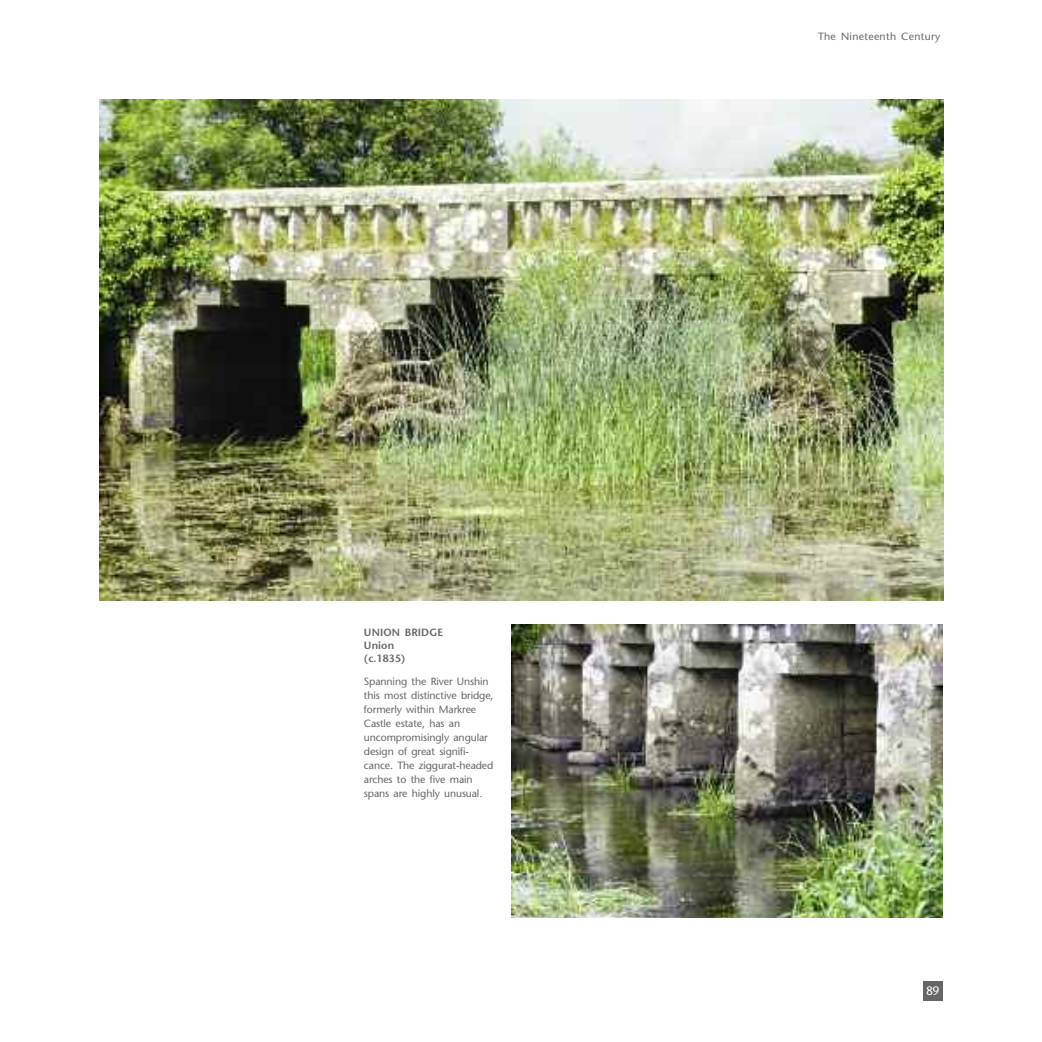
<style>
.page{position:relative;width:1042px;height:1042px;background:#fff}
.page>*{position:absolute;margin:0;border:0;box-sizing:border-box;transform-origin:0 0}
.t1{font:12.25px "Stone Sans";color:#fff}
.t2{font:10.5px/14px "Stone Sans";letter-spacing:-.01em;color:#666}
.t3{font:600 10.5px/13.1px "Stone Sans";letter-spacing:.01em;color:#666}
.t4{font:10.5px "Stone Sans";letter-spacing:.03em;color:#666}
</style>
<div class="page">
<div style="left:923px;top:981px;width:20px;height:20px;background:#666"></div>
<img style="left:511px;top:624px;width:432px;height:294px">
<img style="left:99px;top:99px;width:844px;height:501px">
<p class="t3" style="left:364px;top:627px;width:81px">UNION BRIDGE<br>Union<br>(c.1835)</p>
<p class="t2" style="left:364px;top:676px;width:131px">Spanning the River Unshin this most distinctive bridge, formerly within Markree<br>Castle estate, has an uncompromisingly angular design of great signifi&shy;cance. The ziggurat-headed arches to the five main spans are highly unusual.</p>
<p class="t4" style="left:818px;top:32px;width:124px">The Nineteenth Century</p>
<p class="t1" style="left:926px;top:986px;width:15px">89</p>
</div>
